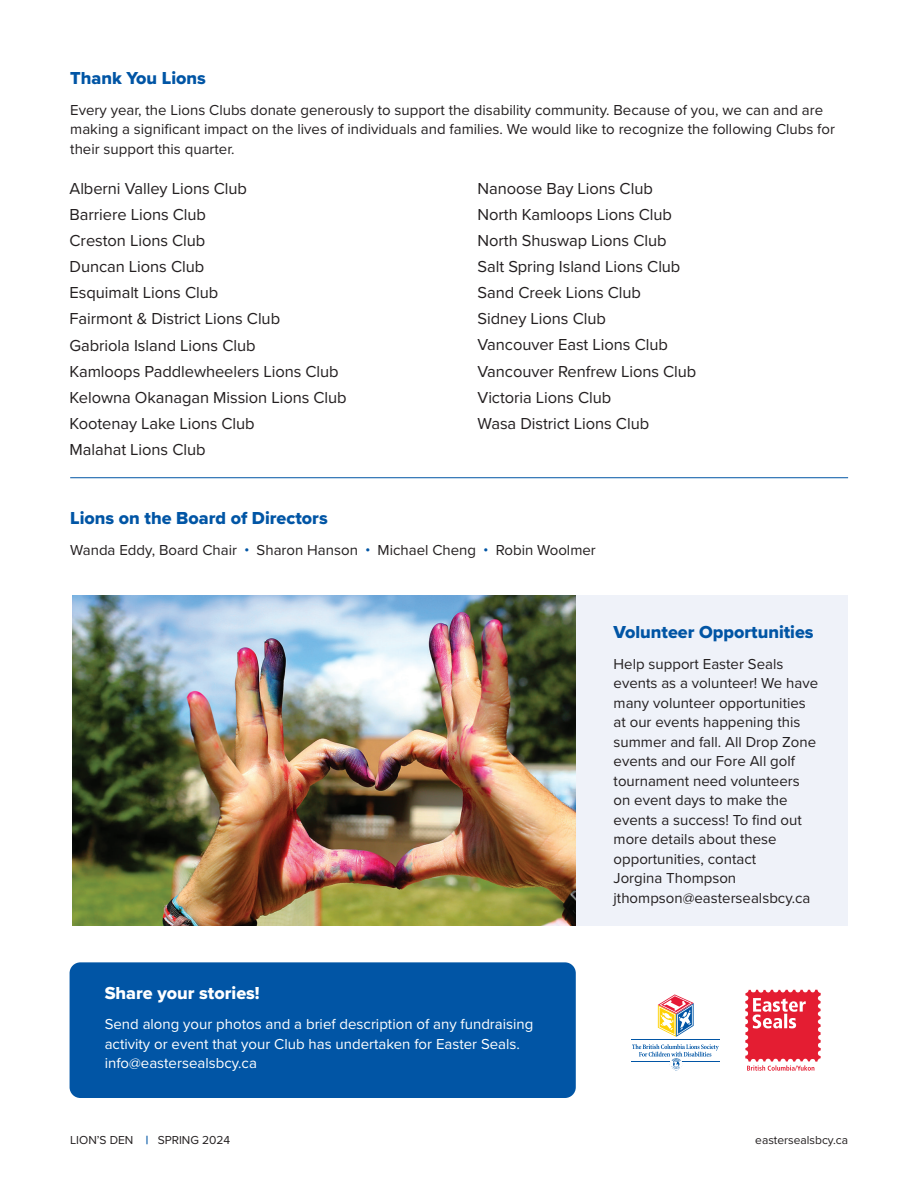
<style>
.page{position:relative;width:918px;height:1188px;background:#fff}
.page>*{position:absolute;margin:0;border:0;box-sizing:border-box;transform-origin:0 0}
.t1{font:18px "Proxima Nova Extrabld";color:#0155a5}
.t2{font:18px "Proxima Nova Extrabld";color:#fff}
.t3{font:16.5px/26.1px "Proxima Nova";letter-spacing:-.005em;color:#231f20}
.t4{font:15px/19.5px "Proxima Nova";color:#231f20}
.t5{font:15px/19.5px "Proxima Nova";color:#fff}
.t6{font:12px "Proxima Nova";color:#231f20}
.s1{font-weight:900;color:#0155a5}
.s2{font-weight:700;color:#0155a5}
</style>
<div class="page">
<div style="left:70px;top:962px;width:506px;height:136px;background:#0155a5;border-radius:11px"></div>
<div style="left:72px;top:595px;width:776px;height:331px;background:#eff2f9"></div>
<hr style="left:70px;top:477px;width:778px;height:1px;background:#0155a5">
<img style="left:72px;top:595px;width:504px;height:331px">
<svg style="left:745px;top:990px;width:76px;height:81px"></svg>
<hr style="left:631px;top:1062px;width:39px;height:1px;background:#0155a5">
<hr style="left:682px;top:1062px;width:38px;height:1px;background:#0155a5">
<hr style="left:631px;top:1039px;width:89px;height:1px;background:#0155a5">
<svg style="left:632px;top:1044px;width:87px;height:27px"></svg>
<svg style="left:658px;top:994px;width:36px;height:43px"></svg>
<p class="t1" style="left:70px;top:65px;width:137px">Thank You Lions</p>
<p class="t4" style="left:70px;top:99px;width:766px">Every year, the Lions Clubs donate generously to support the disability community. Because of you, we can and are making a significant impact on the lives of individuals and families. We would like to recognize the following Clubs for their support this quarter.</p>
<p class="t3" style="left:70px;top:174px;width:279px">Alberni Valley Lions Club<br>Barriere Lions Club<br>Creston Lions Club<br>Duncan Lions Club<br>Esquimalt Lions Club<br>Fairmont &amp; District Lions Club<br>Gabriola Island Lions Club<br>Kamloops Paddlewheelers Lions Club<br>Kelowna Okanagan Mission Lions Club<br>Kootenay Lake Lions Club<br>Malahat Lions Club</p>
<p class="t3" style="left:478px;top:174px;width:220px">Nanoose Bay Lions Club<br>North Kamloops Lions Club<br>North Shuswap Lions Club<br>Salt Spring Island Lions Club<br>Sand Creek Lions Club<br>Sidney Lions Club<br>Vancouver East Lions Club<br>Vancouver Renfrew Lions Club<br>Victoria Lions Club<br>Wasa District Lions Club</p>
<p class="t1" style="left:70px;top:505px;width:259px">Lions on the Board of Directors</p>
<p class="t4" style="left:70px;top:539px;width:527px">Wanda Eddy, Board Chair <span class="s1">·</span> Sharon Hanson <span class="s1">·</span> Michael Cheng <span class="s1">·</span> Robin Woolmer</p>
<p class="t1" style="left:614px;top:619px;width:202px">Volunteer Opportunities</p>
<p class="t4" style="left:614px;top:653px;width:206px">Help support Easter Seals events as a volunteer! We have many volunteer opportunities at our events happening this summer and fall. All Drop Zone events and our Fore All golf tournament need volunteers on event days to make the events a success! To find out more details about these opportunities, contact<br>Jorgina Thompson jthompson@eastersealsbcy.ca</p>
<p class="t2" style="left:105px;top:979px;width:157px">Share your stories!</p>
<p class="t5" style="left:105px;top:1014px;width:430px">Send along your photos and a brief description of any fundraising activity or event that your Club has undertaken for Easter Seals. info@eastersealsbcy.ca</p>
<p class="t6" style="left:70px;top:1131px;width:162px">LION’S DEN <span class="s2">|</span> SPRING 2024</p>
<p class="t6" style="left:755px;top:1131px;width:94px">eastersealsbcy.ca</p>
</div>
